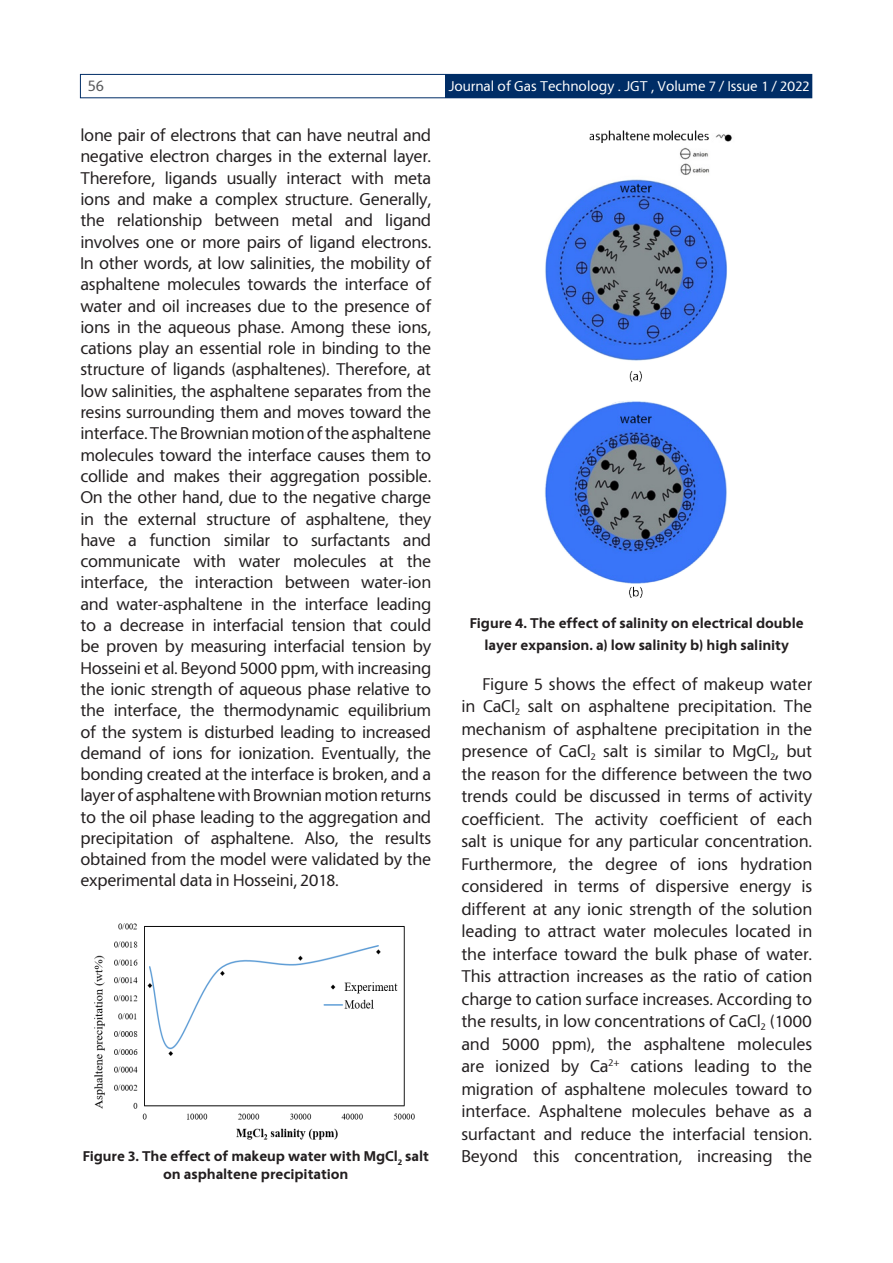
<style>
.page{position:relative;width:893px;height:1263px;background:#fff}
.page>*{position:absolute;margin:0;border:0;box-sizing:border-box;transform-origin:0 0}
.t1{font:18px/21.3px "Vegur";letter-spacing:-.01em;color:#231f20;text-align:justify}
.t2{font:16.5px "Vegur";color:#57585a}
.t3{font:700 15px/18px "Vegur";letter-spacing:-.005em;color:#231f20;text-align:center}
.t4{font:15px "Vegur";color:#fff}
</style>
<div class="page">
<div style="left:80px;top:74px;width:732px;height:24px;background:#fff;border:1px solid #002d66"></div>
<div style="left:446px;top:74px;width:366px;height:24px;background:#002d66"></div>
<img style="left:94px;top:923px;width:321px;height:217px">
<img style="left:545px;top:130px;width:187px;height:468px">
<p class="t2" style="left:88px;top:79px;width:17px">56</p>
<p class="t4" style="left:448px;top:80px;width:363px">Journal of Gas Technology . JGT , Volume 7 / Issue 1 / 2022</p>
<p class="t1" style="left:80px;top:126px;width:352px">lone pair of electrons that can have neutral and negative electron charges in the external layer.<br>Therefore, ligands usually interact with meta ions and make a complex structure. Generally, the relationship between metal and ligand involves one or more pairs of ligand electrons.<br>In other words, at low salinities, the mobility of asphaltene molecules towards the interface of water and oil increases due to the presence of ions in the aqueous phase. Among these ions, cations play an essential role in binding to the structure of ligands (asphaltenes). Therefore, at low salinities, the asphaltene separates from the resins surrounding them and moves toward the interface. The Brownian motion of the asphaltene molecules toward the interface causes them to collide and makes their aggregation possible.<br>On the other hand, due to the negative charge in the external structure of asphaltene, they have a function similar to surfactants and communicate with water molecules at the interface, the interaction between water-ion and water-asphaltene in the interface leading to a decrease in interfacial tension that could be proven by measuring interfacial tension by Hosseini et al. Beyond 5000 ppm, with increasing the ionic strength of aqueous phase relative to the interface, the thermodynamic equilibrium of the system is disturbed leading to increased demand of ions for ionization. Eventually, the bonding created at the interface is broken, and a layer of asphaltene with Brownian motion returns to the oil phase leading to the aggregation and precipitation of asphaltene. Also, the results obtained from the model were validated by the experimental data in Hosseini, 2018.</p>
<p class="t3" style="left:470px;top:613px;width:335px;line-height:22.5px">Figure 4. The effect of salinity on electrical double layer expansion. a) low salinity b) high salinity</p>
<p class="t1" style="left:461px;top:674px;width:352px;line-height:22.5px;text-indent:21px">Figure 5 shows the effect of makeup water in CaCl<sub>2</sub> salt on asphaltene precipitation. The mechanism of asphaltene precipitation in the presence of CaCl<sub>2</sub> salt is similar to MgCl<sub>2</sub>, but the reason for the difference between the two trends could be discussed in terms of activity coefficient. The activity coefficient of each salt is unique for any particular concentration.<br>Furthermore, the degree of ions hydration considered in terms of dispersive energy is different at any ionic strength of the solution leading to attract water molecules located in the interface toward the bulk phase of water.<br>This attraction increases as the ratio of cation charge to cation surface increases. According to the results, in low concentrations of CaCl<sub>2</sub> (1000 and 5000 ppm), the asphaltene molecules are ionized by Ca<sup>2+</sup> cations leading to the migration of asphaltene molecules toward to interface. Asphaltene molecules behave as a surfactant and reduce the interfacial tension.<br>Beyond this concentration, increasing the</p>
<p class="t3" style="left:83px;top:1148px;width:348px">Figure 3. The effect of makeup water with MgCl<sub>2</sub> salt on asphaltene precipitation</p>
</div>
